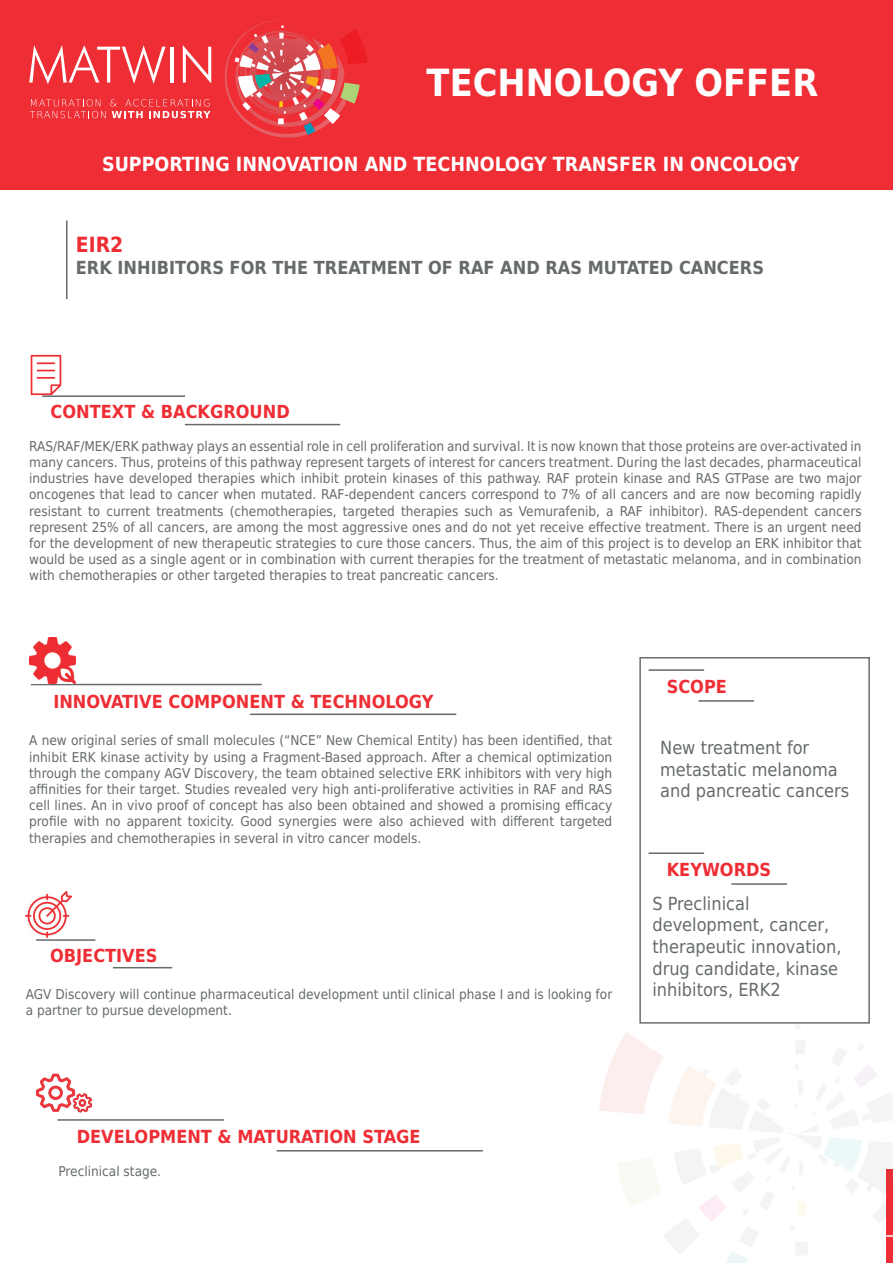
<style>
.page{position:relative;width:893px;height:1263px;background:#fff}
.page>*{position:absolute;margin:0;border:0;box-sizing:border-box;transform-origin:0 0}
.t1{font:700 37.5px "DejaVu Sans Condensed";color:#fff}
.t2{font:700 21px "DejaVu Sans Condensed";color:#ee2d34}
.t3{font:700 19.5px "DejaVu Sans Condensed";color:#fff}
.t4{font:18px/21.6px "DejaVu Sans Condensed";color:#656a6d}
.t5{font:700 18px "DejaVu Sans Condensed";color:#ee2d34}
.t6{font:700 18px "DejaVu Sans Condensed";color:#656a6b}
.t7{font:13.5px/16.2px "DejaVu Sans Condensed";color:#656a6d;text-align:justify}
</style>
<div class="page">
<div style="left:0;top:0;width:893px;height:189px;background:#ee2d34"></div>
<hr style="left:31px;top:684px;width:231px;height:1px;background:#656a6d">
<hr style="left:36px;top:939px;width:59px;height:2px;background:#656a6d">
<hr style="left:250px;top:713px;width:206px;height:2px;background:#656a6d">
<hr style="left:113px;top:967px;width:59px;height:1px;background:#656a6d">
<div style="left:639px;top:657px;width:231px;height:367px;border:2px solid #6c6d70"></div>
<hr style="left:649px;top:669px;width:55px;height:2px;background:#656a6d">
<hr style="left:649px;top:852px;width:55px;height:2px;background:#656a6d">
<hr style="left:698px;top:700px;width:56px;height:2px;background:#656a6d">
<hr style="left:731px;top:883px;width:56px;height:2px;background:#656a6d">
<svg style="left:599px;top:1024px;width:294px;height:239px"></svg>
<img style="left:30px;top:354px;width:32px;height:42px">
<img style="left:29px;top:637px;width:46px;height:46px">
<img style="left:25px;top:891px;width:46px;height:46px">
<svg style="left:29px;top:45px;width:137px;height:39px"></svg>
<hr style="left:171px;top:47px;width:3px;height:36px;background:#fff">
<svg style="left:183px;top:45px;width:28px;height:38px"></svg>
<svg style="left:225px;top:20px;width:142px;height:118px"></svg>
<svg style="left:30px;top:99px;width:181px;height:19px"></svg>
<hr style="left:66px;top:221px;width:2px;height:78px;background:#656a6d">
<hr style="left:185px;top:424px;width:155px;height:1px;background:#656a6d">
<hr style="left:42px;top:395px;width:143px;height:2px;background:#656a6d">
<hr style="left:57px;top:1119px;width:167px;height:2px;background:#656a6d">
<hr style="left:277px;top:1150px;width:206px;height:1px;background:#656a6d">
<img style="left:36px;top:1073px;width:56px;height:48px">
<h1 class="t1" style="left:427px;top:52px;width:393px">TECHNOLOGY OFFER</h1>
<h3 class="t3" style="left:102px;top:148px;width:699px">SUPPORTING INNOVATION AND TECHNOLOGY TRANSFER IN ONCOLOGY</h3>
<h2 class="t2" style="left:76px;top:227px;width:49px">EIR2</h2>
<h3 class="t6" style="left:76px;top:252px;width:690px">ERK INHIBITORS FOR THE TREATMENT OF RAF AND RAS MUTATED CANCERS</h3>
<h3 class="t5" style="left:51px;top:397px;width:241px">CONTEXT &amp; BACKGROUND</h3>
<p class="t7" style="left:29px;top:437px;width:834px">RAS/RAF/MEK/ERK pathway plays an essential role in cell proliferation and survival. It is now known that those proteins are over-activated in many cancers. Thus, proteins of this pathway represent targets of interest for cancers treatment. During the last decades, pharmaceutical industries have developed therapies which inhibit protein kinases of this pathway. RAF protein kinase and RAS GTPase are two major oncogenes that lead to cancer when mutated. RAF-dependent cancers correspond to 7% of all cancers and are now becoming rapidly resistant to current treatments (chemotherapies, targeted therapies such as Vemurafenib, a RAF inhibitor). RAS-dependent cancers represent 25% of all cancers, are among the most aggressive ones and do not yet receive effective treatment. There is an urgent need for the development of new therapeutic strategies to cure those cancers. Thus, the aim of this project is to develop an ERK inhibitor that would be used as a single agent or in combination with current therapies for the treatment of metastatic melanoma, and in combination with chemotherapies or other targeted therapies to treat pancreatic cancers.</p>
<h3 class="t5" style="left:53px;top:687px;width:382px">INNOVATIVE COMPONENT &amp; TECHNOLOGY</h3>
<p class="t7" style="left:29px;top:732px;width:585px">A new original series of small molecules (“NCE” New Chemical Entity) has been identified, that inhibit ERK kinase activity by using a Fragment-Based approach. After a chemical optimization through the company AGV Discovery, the team obtained selective ERK inhibitors with very high affinities for their target. Studies revealed very high anti-proliferative activities in RAF and RAS cell lines. An in vivo proof of concept has also been obtained and showed a promising efficacy profile with no apparent toxicity. Good synergies were also achieved with different targeted therapies and chemotherapies in several in vitro cancer models.</p>
<h3 class="t5" style="left:50px;top:941px;width:109px">OBJECTIVES</h3>
<p class="t7" style="left:26px;top:985px;width:588px">AGV Discovery will continue pharmaceutical development until clinical phase I and is looking for a partner to pursue development.</p>
<h3 class="t5" style="left:667px;top:672px;width:62px">SCOPE</h3>
<h3 class="t4" style="left:660px;top:736px;width:191px">New treatment for metastatic melanoma and pancreatic cancers</h3>
<h3 class="t5" style="left:667px;top:855px;width:106px">KEYWORDS</h3>
<h3 class="t4" style="left:652px;top:892px;width:191px">S Preclinical development, cancer, therapeutic innovation, drug candidate, kinase inhibitors, ERK2</h3>
<h3 class="t5" style="left:77px;top:1122px;width:345px">DEVELOPMENT &amp; MATURATION STAGE</h3>
<p class="t7" style="left:58px;top:1163px;width:104px">Preclinical stage.</p>
</div>
